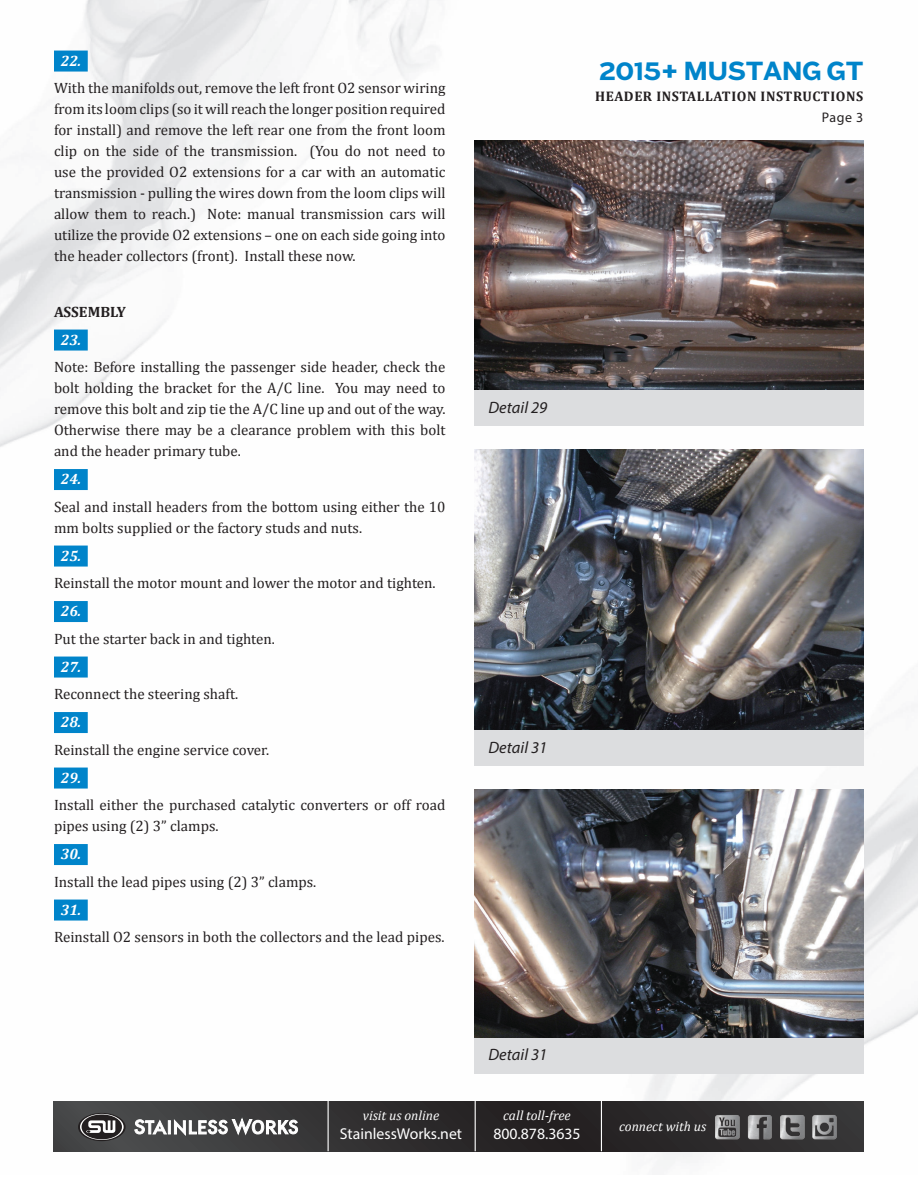
<style>
.page{position:relative;width:918px;height:1188px;background:#fff}
.page>*{position:absolute;margin:0;border:0;box-sizing:border-box;transform-origin:0 0}
.t1{font:700 24.6px "Antenna";color:#0084ca}
.t2{font:italic 16.5px "Myriad Pro";color:#231f20}
.t3{font:15.75px "Myriad Pro";color:#fff}
.t4{font:15px/21px "Cambria";color:#231f20;text-align:justify}
.t5{font:italic 700 15px "Cambria";color:#fff}
.t6{font:700 15px "Cambria";color:#231f20}
.t7{font:700 13.95px "Cambria";letter-spacing:.04em;color:#231f20}
.t8{font:13.95px "Myriad Pro";color:#231f20}
.t9{font:italic 13.5px "Cambria";color:#fff}
</style>
<div class="page">
<img style="left:0;top:0;width:918px;height:1170px">
<div style="left:54px;top:51px;width:34px;height:21px;background:#0084ca"></div>
<div style="left:54px;top:330px;width:34px;height:21px;background:#0084ca"></div>
<div style="left:54px;top:469px;width:34px;height:21px;background:#0084ca"></div>
<div style="left:54px;top:546px;width:34px;height:21px;background:#0084ca"></div>
<div style="left:54px;top:601px;width:34px;height:21px;background:#0084ca"></div>
<div style="left:54px;top:657px;width:34px;height:21px;background:#0084ca"></div>
<div style="left:54px;top:712px;width:34px;height:21px;background:#0084ca"></div>
<div style="left:54px;top:768px;width:34px;height:21px;background:#0084ca"></div>
<div style="left:54px;top:844px;width:34px;height:21px;background:#0084ca"></div>
<div style="left:54px;top:900px;width:34px;height:21px;background:#0084ca"></div>
<svg style="left:53px;top:1101px;width:811px;height:50px;background:#313031"></svg>
<hr style="left:328px;top:1101px;width:1px;height:50px;background:#fff">
<hr style="left:475px;top:1101px;width:1px;height:50px;background:#fff">
<hr style="left:601px;top:1101px;width:1px;height:50px;background:#fff">
<img style="left:779px;top:1114px;width:26px;height:26px">
<img style="left:747px;top:1114px;width:25px;height:26px">
<img style="left:715px;top:1114px;width:25px;height:26px">
<img style="left:811px;top:1114px;width:26px;height:26px">
<svg style="left:135px;top:1118px;width:163px;height:17px"></svg>
<svg style="left:78px;top:1113px;width:48px;height:28px"></svg>
<svg style="left:80px;top:1114px;width:44px;height:26px"></svg>
<img style="left:474px;top:140px;width:390px;height:250px">
<img style="left:474px;top:789px;width:390px;height:249px">
<div style="left:474px;top:1038px;width:390px;height:36px;background:#dcdddf"></div>
<img style="left:474px;top:449px;width:390px;height:281px">
<div style="left:474px;top:730px;width:390px;height:36px;background:#dcdddf"></div>
<div style="left:474px;top:390px;width:390px;height:36px;background:#dcdddf"></div>
<p class="t5" style="left:61px;top:51px;width:22px">22.</p>
<p class="t4" style="left:54px;top:78px;width:393px">With the manifolds out, remove the left front O2 sensor wiring from its loom clips (so it will reach the longer position required for install) and remove the left rear one from the front loom clip on the side of the transmission. (You do not need to use the provided O2 extensions for a car with an automatic transmission - pulling the wires down from the loom clips will allow them to reach.) Note: manual transmission cars will utilize the provide O2 extensions – one on each side going into the header collectors (front). Install these now.</p>
<p class="t6" style="left:54px;top:303px;width:73px">ASSEMBLY</p>
<p class="t5" style="left:61px;top:330px;width:22px">23.</p>
<p class="t4" style="left:54px;top:357px;width:393px">Note: Before installing the passenger side header, check the bolt holding the bracket for the A/C line. You may need to remove this bolt and zip tie the A/C line up and out of the way.<br>Otherwise there may be a clearance problem with this bolt and the header primary tube.</p>
<p class="t5" style="left:61px;top:470px;width:22px">24.</p>
<p class="t4" style="left:54px;top:496px;width:393px">Seal and install headers from the bottom using either the 10 mm bolts supplied or the factory studs and nuts.</p>
<p class="t5" style="left:61px;top:546px;width:22px">25.</p>
<p class="t4" style="left:54px;top:573px;width:383px">Reinstall the motor mount and lower the motor and tighten.</p>
<p class="t5" style="left:61px;top:602px;width:22px">26.</p>
<p class="t4" style="left:54px;top:628px;width:222px">Put the starter back in and tighten.</p>
<p class="t5" style="left:61px;top:657px;width:22px">27.</p>
<p class="t4" style="left:54px;top:684px;width:186px">Reconnect the steering shaft.</p>
<p class="t5" style="left:61px;top:713px;width:22px">28.</p>
<p class="t4" style="left:54px;top:739px;width:217px">Reinstall the engine service cover.</p>
<p class="t5" style="left:61px;top:768px;width:22px">29.</p>
<p class="t4" style="left:54px;top:795px;width:393px">Install either the purchased catalytic converters or off road pipes using (2) 3” clamps.</p>
<p class="t5" style="left:61px;top:845px;width:22px">30.</p>
<p class="t4" style="left:54px;top:871px;width:264px">Install the lead pipes using (2) 3” clamps.</p>
<p class="t5" style="left:61px;top:900px;width:22px">31.</p>
<p class="t4" style="left:54px;top:927px;width:392px">Reinstall O2 sensors in both the collectors and the lead pipes.</p>
<p class="t2" style="left:488px;top:397px;width:60px">Detail 29</p>
<p class="t2" style="left:488px;top:737px;width:60px">Detail 31</p>
<h1 class="t1" style="left:599px;top:60px;width:266px">2015+ MUSTANG GT</h1>
<p class="t7" style="left:595px;top:88px;width:270px">HEADER INSTALLATION INSTRUCTIONS</p>
<p class="t8" style="left:822px;top:109px;width:43px">Page 3</p>
<p class="t9" style="left:363px;top:1107px;width:78px">visit us online</p>
<p class="t3" style="left:340px;top:1124px;width:124px">StainlessWorks.net</p>
<p class="t2" style="left:488px;top:1045px;width:60px">Detail 31</p>
<p class="t9" style="left:503px;top:1107px;width:69px">call toll-free</p>
<p class="t3" style="left:493px;top:1124px;width:89px">800.878.3635</p>
<p class="t9" style="left:619px;top:1118px;width:89px">connect with us</p>
</div>
